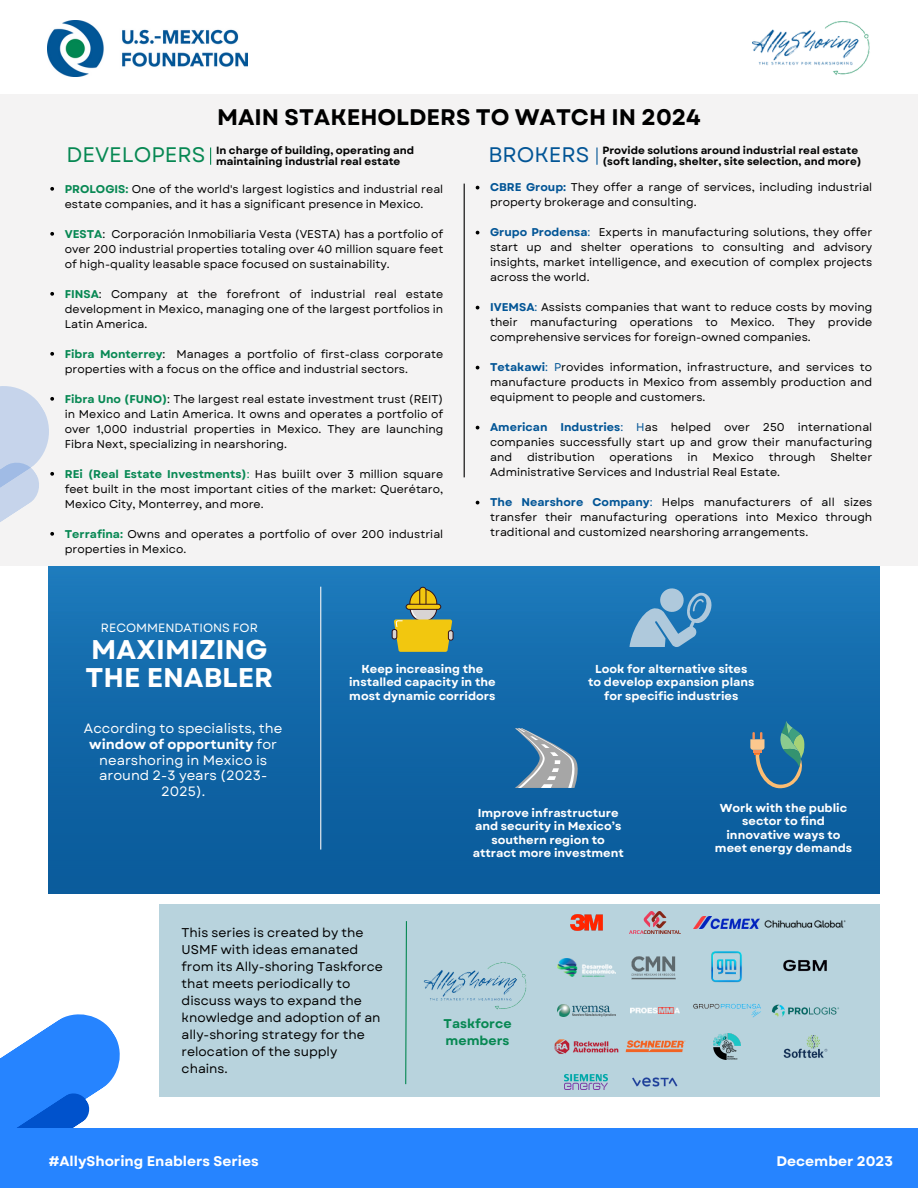
<style>
.page{position:relative;width:918px;height:1188px;background:#fff}
.page>*{position:absolute;margin:0;border:0;box-sizing:border-box;transform-origin:0 0}
.t1{font:700 27px/28px "Garet";color:#fff}
.t2{font:700 22.5px "Garet";color:#000}
.t3{font:21px "Garet";color:#078853}
.t4{font:21px "Garet";color:#025596}
.t5{font:700 13.95px "Garet";color:#fff}
.t6{font:13.5px/15.8px "Garet";color:#fff;text-align:center}
.t7{font:12.75px/17px "Garet";color:#000}
.t8{font:700 12.75px/17px "Garet";color:#078853}
.t9{font:12px "Garet";color:#fff}
.t10{font:700 11.55px/13.5px "Garet";color:#fff;text-align:center}
.t11{font:11.25px/15px "Garet";color:#000}
.t12{font:700 10.5px/10.5px "Garet";color:#030404}
.s1{font-weight:700;color:#078853}
.s2{color:#078853}
.s3{font-weight:700;color:#025596}
.s4{color:#025596}
.s5{font-weight:700}
</style>
<div class="page">
<div style="left:0;top:95px;width:918px;height:471px;background:#f4f3f3"></div>
<svg style="left:0;top:1014px;width:120px;height:114px"></svg>
<div style="left:0;top:1128px;width:918px;height:60px;background:#2684ff"></div>
<img style="left:48px;top:20px;width:200px;height:56px">
<img style="left:752px;top:21px;width:118px;height:54px">
<div style="left:159px;top:905px;width:721px;height:192px;background:#b8d3dd"></div>
<img style="left:48px;top:566px;width:832px;height:327px">
<hr style="left:320px;top:587px;width:1px;height:263px;background:#f4f3f3">
<svg style="left:392px;top:587px;width:62px;height:65px"></svg>
<svg style="left:630px;top:587px;width:83px;height:60px"></svg>
<svg style="left:515px;top:728px;width:66px;height:60px"></svg>
<svg style="left:750px;top:721px;width:55px;height:67px"></svg>
<svg style="left:405px;top:921px;width:2px;height:164px"></svg>
<img style="left:764px;top:920px;width:82px;height:8px">
<img style="left:777px;top:949px;width:57px;height:32px;border-radius:3px">
<img style="left:769px;top:1026px;width:73px;height:41px;border-radius:3px">
<img style="left:772px;top:1004px;width:67px;height:28px">
<img style="left:630px;top:912px;width:50px;height:21px">
<img style="left:630px;top:953px;width:50px;height:28px;border-radius:2px">
<img style="left:623px;top:1029px;width:63px;height:35px;border-radius:3px">
<img style="left:630px;top:1007px;width:50px;height:7px">
<img style="left:694px;top:917px;width:65px;height:12px">
<img style="left:693px;top:947px;width:68px;height:39px;border-radius:3px">
<img style="left:713px;top:1034px;width:27px;height:25px">
<img style="left:685px;top:987px;width:83px;height:47px;border-radius:4px">
<img style="left:625px;top:1065px;width:60px;height:34px;border-radius:3px">
<img style="left:570px;top:914px;width:33px;height:17px">
<img style="left:558px;top:959px;width:57px;height:18px">
<img style="left:548px;top:1025px;width:76px;height:43px;border-radius:4px">
<img style="left:558px;top:1004px;width:57px;height:13px">
<img style="left:565px;top:1075px;width:42px;height:14px">
<img style="left:423px;top:962px;width:104px;height:48px">
<svg style="left:50px;top:187px;width:4px;height:4px"></svg>
<svg style="left:50px;top:232px;width:4px;height:4px"></svg>
<svg style="left:50px;top:292px;width:4px;height:4px"></svg>
<svg style="left:50px;top:352px;width:4px;height:4px"></svg>
<svg style="left:0;top:386px;width:55px;height:283px"></svg>
<svg style="left:210px;top:148px;width:1px;height:17px"></svg>
<svg style="left:596px;top:148px;width:2px;height:17px"></svg>
<hr style="left:464px;top:184px;width:1px;height:293px;background:#000">
<h6 class="t2" style="left:217px;top:101px;width:485px">MAIN STAKEHOLDERS TO WATCH IN 2024</h6>
<p class="t3" style="left:66px;top:139px;width:140px">DEVELOPERS</p>
<p class="t12" style="left:216px;top:146px;width:200px">In charge of building, operating and maintaining industrial real estate</p>
<p class="t11" style="left:65px;top:181px;width:380px"><span class="s1">PROLOGIS:</span> One of the world's largest logistics and industrial real estate companies, and it has a significant presence in Mexico.</p>
<h3 class="t11" style="left:65px;top:226px;width:380px;text-align:justify"><span class="s1">VESTA</span>: Corporación Inmobiliaria Vesta (VESTA) has a portfolio of over 200 industrial properties totaling over 40 million square feet of high-quality leasable space focused on sustainability.</h3>
<p class="t11" style="left:65px;top:286px;width:380px;text-align:justify"><span class="s1">FINSA</span>: Company at the forefront of industrial real estate development in Mexico, managing one of the largest portfolios in Latin America.</p>
<p class="t11" style="left:65px;top:346px;width:380px"><span class="s1">Fibra Monterrey</span>: Manages a portfolio of first-class corporate properties with a focus on the office and industrial sectors.</p>
<p class="t11" style="left:65px;top:391px;width:380px;text-align:justify"><span class="s1">Fibra Uno (FUNO)</span>: The largest real estate investment trust (REIT) in Mexico and Latin America. It owns and operates a portfolio of over 1,000 industrial properties in Mexico. They are launching Fibra Next, specializing in nearshoring.</p>
<p class="t11" style="left:65px;top:466px;width:380px;text-align:justify"><span class="s1">REi (Real Estate Investments)</span><span class="s2">:</span> Has buiilt over 3 million square feet built in the most important cities of the market: Querétaro, Mexico City, Monterrey, and more.</p>
<p class="t11" style="left:65px;top:526px;width:380px"><span class="s1">Terrafina:</span> Owns and operates a portfolio of over 200 industrial properties in Mexico.</p>
<p class="t4" style="left:488px;top:139px;width:103px">BROKERS</p>
<p class="t12" style="left:602px;top:146px;width:261px">Provide solutions around industrial real estate (soft landing, shelter, site selection, and more)</p>
<p class="t11" style="left:490px;top:180px;width:384px"><span class="s3">CBRE Group:</span> They offer a range of services, including industrial property brokerage and consulting.</p>
<p class="t11" style="left:490px;top:225px;width:384px;text-align:justify"><span class="s3">Grupo Prodensa</span><span class="s4">:</span> Experts in manufacturing solutions, they offer start up and shelter operations to consulting and advisory insights, market intelligence, and execution of complex projects</p>
<p class="t11" style="left:490px;top:270px;width:101px">across the world.</p>
<p class="t11" style="left:490px;top:300px;width:384px;text-align:justify"><span class="s3">IVEMSA</span><span class="s4">:</span> Assists companies that want to reduce costs by moving their manufacturing operations to Mexico. They provide comprehensive services for foreign-owned companies.</p>
<p class="t11" style="left:490px;top:360px;width:384px"><span class="s3">Tetakawi</span><span class="s4">: P</span>rovides information, infrastructure, and services to</p>
<p class="t11" style="left:490px;top:375px;width:384px">manufacture products in Mexico from assembly production and equipment to people and customers.</p>
<p class="t11" style="left:490px;top:420px;width:384px"><span class="s3">American Industries</span><span class="s4">: H</span>as helped over 250 international</p>
<p class="t11" style="left:490px;top:435px;width:384px">companies successfully start up and grow their manufacturing and</p>
<p class="t11" style="left:527px;top:450px;width:69px">distribution</p>
<p class="t11" style="left:610px;top:450px;width:65px">operations</p>
<p class="t11" style="left:687px;top:450px;width:12px">in</p>
<p class="t11" style="left:713px;top:450px;width:43px">Mexico</p>
<p class="t11" style="left:769px;top:450px;width:48px">through</p>
<p class="t11" style="left:830px;top:450px;width:43px">Shelter</p>
<p class="t11" style="left:490px;top:465px;width:291px">Administrative Services and Industrial Real Estate.</p>
<p class="t11" style="left:490px;top:495px;width:384px"><span class="s3">The Nearshore Company</span><span class="s4">:</span> Helps manufacturers of all sizes</p>
<p class="t11" style="left:490px;top:510px;width:384px">transfer their manufacturing operations into Mexico through traditional and customized nearshoring arrangements.</p>
<p class="t9" style="left:101px;top:620px;width:158px">RECOMMENDATIONS FOR</p>
<p class="t1" style="left:86px;top:635px;width:189px">MAXIMIZING<br>THE ENABLER</p>
<p class="t6" style="left:84px;top:721px;width:200px">According to specialists, the <span class="s5">window of opportunity</span> for nearshoring in Mexico is around 2-3 years (2023-<br>2025).</p>
<h1 class="t10" style="left:349px;top:662px;width:148px">Keep increasing the installed capacity in the most dynamic corridors</h1>
<h2 class="t10" style="left:588px;top:662px;width:168px">Look for alternative sites to develop expansion plans for specific industries</h2>
<p class="t10" style="left:473px;top:806px;width:153px">Improve infrastructure and security in Mexico’s southern region to attract more investment</p>
<h2 class="t10" style="left:715px;top:801px;width:139px">Work with the public sector to find innovative ways to meet energy demands</h2>
<p class="t7" style="left:182px;top:924px;width:203px">This series is created by the<br>USMF with ideas emanated from its Ally-shoring Taskforce that meets periodically to discuss ways to expand the knowledge and adoption of an ally-shoring strategy for the relocation of the supply chains.</p>
<h6 class="t8" style="left:444px;top:1015px;width:69px">Taskforce members</h6>
<p class="t5" style="left:49px;top:1151px;width:211px">#AllyShoring Enablers Series</p>
<p class="t5" style="left:776px;top:1151px;width:118px">December 2023</p>
</div>
